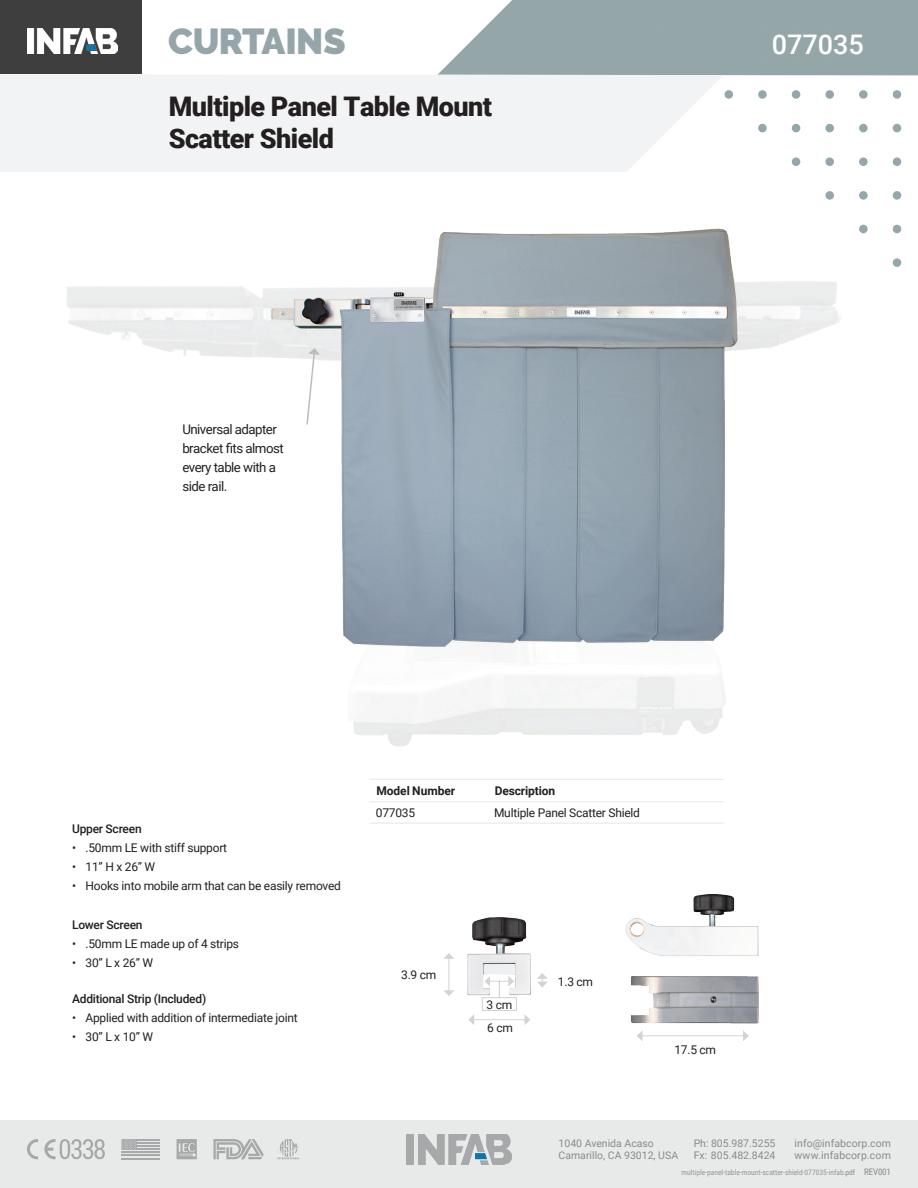
<style>
.page{position:relative;width:918px;height:1188px;background:#fff}
.page>*{position:absolute;margin:0;border:0;box-sizing:border-box;transform-origin:0 0}
.t1{font:900 36px "Raleway";letter-spacing:-.02em;color:#96a5a9}
.t2{font:900 27px/31.8px "Roboto";letter-spacing:-.02em;color:#231f20}
.t3{font:500 27px "Roboto";color:#fff}
.t4{font:13.35px/19px "Roboto";letter-spacing:-.04em;color:#231f20}
.t5{font:12px "Roboto";letter-spacing:-.02em;color:#231f20}
.t6{font:500 12px "Roboto";letter-spacing:-.02em;color:#231f20}
.t7{font:700 12px "Roboto";letter-spacing:-.01em;color:#231f20}
.t8{font:10.5px/12.6px "Roboto";color:#898a8e}
.t9{font:9px "Roboto Condensed";letter-spacing:-.02em;color:#898a8e}
.t10{font:7.5px "Roboto Condensed";color:#939598}
.s1{font-size:7.5px}
</style>
<div class="page">
<div style="left:0;top:0;width:142px;height:74px;background:#3e3e3f"></div>
<img style="left:27px;top:28px;width:90px;height:26px">
<div style="left:0;top:1120px;width:918px;height:68px;background:#e8eae9"></div>
<hr style="left:137px;top:1139px;width:23px;height:2px;background:#a7a8a9">
<hr style="left:137px;top:1142px;width:23px;height:2px;background:#a7a8a9">
<hr style="left:137px;top:1145px;width:23px;height:2px;background:#a7a8a9">
<hr style="left:137px;top:1148px;width:23px;height:2px;background:#a7a8a9">
<hr style="left:121px;top:1152px;width:39px;height:1px;background:#a7a8a9">
<hr style="left:121px;top:1155px;width:39px;height:1px;background:#a7a8a9">
<hr style="left:121px;top:1158px;width:39px;height:1px;background:#a7a8a9">
<svg style="left:121px;top:1139px;width:16px;height:11px"></svg>
<svg style="left:277px;top:1139px;width:22px;height:20px"></svg>
<svg style="left:213px;top:1139px;width:51px;height:20px"></svg>
<svg style="left:27px;top:1139px;width:11px;height:20px"></svg>
<svg style="left:44px;top:1139px;width:61px;height:20px"></svg>
<svg style="left:177px;top:1139px;width:20px;height:20px"></svg>
<img style="left:406px;top:1134px;width:106px;height:30px">
<svg style="left:438px;top:0;width:480px;height:75px;background:#9dadb0"></svg>
<svg style="left:0;top:74px;width:723px;height:98px;fill:#f2f3f4"></svg>
<div style="left:657px;top:23px;width:9px;height:8px;background:#95a7aa;border-radius:50%"></div>
<div style="left:691px;top:23px;width:8px;height:8px;background:#95a7aa;border-radius:50%"></div>
<div style="left:725px;top:23px;width:8px;height:8px;background:#95a7aa;border-radius:50%"></div>
<div style="left:758px;top:23px;width:9px;height:8px;background:#95a7aa;border-radius:50%"></div>
<div style="left:792px;top:23px;width:8px;height:8px;background:#95a7aa;border-radius:50%"></div>
<div style="left:825px;top:23px;width:9px;height:8px;background:#95a7aa;border-radius:50%"></div>
<div style="left:859px;top:23px;width:9px;height:8px;background:#95a7aa;border-radius:50%"></div>
<div style="left:893px;top:23px;width:8px;height:8px;background:#95a7aa;border-radius:50%"></div>
<div style="left:691px;top:57px;width:8px;height:8px;background:#95a7aa;border-radius:50%"></div>
<div style="left:725px;top:57px;width:8px;height:8px;background:#95a7aa;border-radius:50%"></div>
<div style="left:758px;top:57px;width:9px;height:8px;background:#95a7aa;border-radius:50%"></div>
<div style="left:792px;top:57px;width:8px;height:8px;background:#95a7aa;border-radius:50%"></div>
<div style="left:825px;top:57px;width:9px;height:8px;background:#95a7aa;border-radius:50%"></div>
<div style="left:859px;top:57px;width:9px;height:8px;background:#95a7aa;border-radius:50%"></div>
<div style="left:893px;top:57px;width:8px;height:8px;background:#95a7aa;border-radius:50%"></div>
<div style="left:725px;top:90px;width:8px;height:9px;background:#95a7aa;border-radius:50%"></div>
<div style="left:758px;top:90px;width:9px;height:9px;background:#95a7aa;border-radius:50%"></div>
<div style="left:792px;top:90px;width:8px;height:9px;background:#95a7aa;border-radius:50%"></div>
<div style="left:825px;top:90px;width:9px;height:9px;background:#95a7aa;border-radius:50%"></div>
<div style="left:859px;top:90px;width:9px;height:9px;background:#95a7aa;border-radius:50%"></div>
<div style="left:893px;top:90px;width:8px;height:9px;background:#95a7aa;border-radius:50%"></div>
<div style="left:758px;top:124px;width:9px;height:8px;background:#95a7aa;border-radius:50%"></div>
<div style="left:792px;top:124px;width:8px;height:8px;background:#95a7aa;border-radius:50%"></div>
<div style="left:825px;top:124px;width:9px;height:8px;background:#95a7aa;border-radius:50%"></div>
<div style="left:859px;top:124px;width:9px;height:8px;background:#95a7aa;border-radius:50%"></div>
<div style="left:893px;top:124px;width:8px;height:8px;background:#95a7aa;border-radius:50%"></div>
<div style="left:792px;top:157px;width:8px;height:9px;background:#95a7aa;border-radius:50%"></div>
<div style="left:825px;top:157px;width:9px;height:9px;background:#95a7aa;border-radius:50%"></div>
<div style="left:859px;top:157px;width:9px;height:9px;background:#95a7aa;border-radius:50%"></div>
<div style="left:893px;top:157px;width:8px;height:9px;background:#95a7aa;border-radius:50%"></div>
<div style="left:825px;top:191px;width:9px;height:9px;background:#95a7aa;border-radius:50%"></div>
<div style="left:859px;top:191px;width:9px;height:9px;background:#95a7aa;border-radius:50%"></div>
<div style="left:893px;top:191px;width:8px;height:9px;background:#95a7aa;border-radius:50%"></div>
<div style="left:859px;top:225px;width:9px;height:8px;background:#95a7aa;border-radius:50%"></div>
<div style="left:893px;top:225px;width:8px;height:8px;background:#95a7aa;border-radius:50%"></div>
<div style="left:893px;top:258px;width:8px;height:9px;background:#95a7aa;border-radius:50%"></div>
<img style="left:67px;top:228px;width:774px;height:519px">
<svg style="left:305px;top:348px;width:15px;height:78px"></svg>
<hr style="left:370px;top:779px;width:118px;height:1px;background:#e6e7e9">
<hr style="left:488px;top:779px;width:235px;height:1px;background:#e6e7e9">
<hr style="left:370px;top:801px;width:118px;height:1px;background:#e6e7e9">
<hr style="left:488px;top:801px;width:235px;height:1px;background:#e6e7e9">
<hr style="left:370px;top:823px;width:118px;height:1px;background:#e6e7e9">
<hr style="left:488px;top:823px;width:235px;height:1px;background:#e6e7e9">
<img style="left:631px;top:980px;width:128px;height:57px">
<img style="left:448px;top:917px;width:84px;height:93px">
<hr style="left:642px;top:1035px;width:102px;height:1px;background:#231f20">
<svg style="left:637px;top:1030px;width:6px;height:11px"></svg>
<svg style="left:743px;top:1030px;width:6px;height:11px"></svg>
<hr style="left:473px;top:1019px;width:52px;height:1px;background:#231f20">
<svg style="left:468px;top:1015px;width:6px;height:10px"></svg>
<svg style="left:524px;top:1014px;width:6px;height:11px"></svg>
<hr style="left:449px;top:958px;width:1px;height:33px;background:#231f20">
<svg style="left:444px;top:953px;width:10px;height:6px"></svg>
<svg style="left:444px;top:990px;width:10px;height:6px"></svg>
<svg style="left:537px;top:973px;width:11px;height:15px"></svg>
<div style="left:482px;top:998px;width:34px;height:12px;background:#fff"></div>
<div style="left:482px;top:997px;width:35px;height:14px;border:1px solid #d2cecd"></div>
<img style="left:625px;top:894px;width:134px;height:86px">
<svg style="left:484px;top:976px;width:30px;height:21px"></svg>
<h1 class="t1" style="left:168px;top:20px;width:179px">CURTAINS</h1>
<h2 class="t2" style="left:169px;top:89px;width:325px">Multiple Panel Table Mount<br>Scatter Shield</h2>
<p class="t4" style="left:182px;top:419px;width:103px">Universal adapter bracket fits almost every table with a side rail.</p>
<h2 class="t3" style="left:772px;top:25px;width:94px">077035</h2>
<p class="t6" style="left:72px;top:820px;width:71px">Upper Screen</p>
<p class="t5" style="left:72px;top:839px;width:156px">• .50mm LE with stiff support</p>
<p class="t5" style="left:72px;top:858px;width:85px">• 11” H x 26” W</p>
<p class="t5" style="left:72px;top:877px;width:271px">• Hooks into mobile arm that can be easily removed</p>
<p class="t6" style="left:72px;top:916px;width:72px">Lower Screen</p>
<p class="t5" style="left:72px;top:935px;width:169px">• .50mm LE made up of 4 strips</p>
<p class="t5" style="left:72px;top:954px;width:83px">• 30” L x 26” W</p>
<p class="t6" style="left:72px;top:990px;width:136px">Additional Strip (Included)</p>
<p class="t5" style="left:72px;top:1009px;width:227px">• Applied with addition of intermediate joint</p>
<p class="t5" style="left:72px;top:1028px;width:83px">• 30” L x 10” W</p>
<p class="t7" style="left:376px;top:782px;width:80px">Model Number</p>
<p class="t7" style="left:495px;top:782px;width:62px">Description</p>
<p class="t5" style="left:376px;top:804px;width:41px">077035</p>
<p class="t5" style="left:494px;top:804px;width:147px">Multiple Panel Scatter Shield</p>
<p class="t5" style="left:401px;top:967px;width:37px">3.9 cm</p>
<p class="t5" style="left:486px;top:996px;width:27px">3 cm</p>
<p class="t5" style="left:487px;top:1019px;width:27px">6 cm</p>
<p class="t5" style="left:558px;top:973px;width:37px">1.3 cm</p>
<p class="t5" style="left:674px;top:1042px;width:43px">17.5 cm</p>
<p class="t8" style="left:559px;top:1136px;width:121px">1040 Avenida Acaso<br>Camarillo, CA 93012, USA</p>
<p class="t8" style="left:795px;top:1136px;width:98px">info@infabcorp.com www.infabcorp.com</p>
<p class="t8" style="left:694px;top:1136px;width:83px">Ph: 805.987.5255<br>Fx: 805.482.8424</p>
<p class="t9" style="left:844px;top:1165px;width:49px"><span class="s1">.pdf</span> REV001</p>
<p class="t10" style="left:681px;top:1167px;width:164px">multiple-panel-table-mount-scatter-shield-077035-infab</p>
</div>
